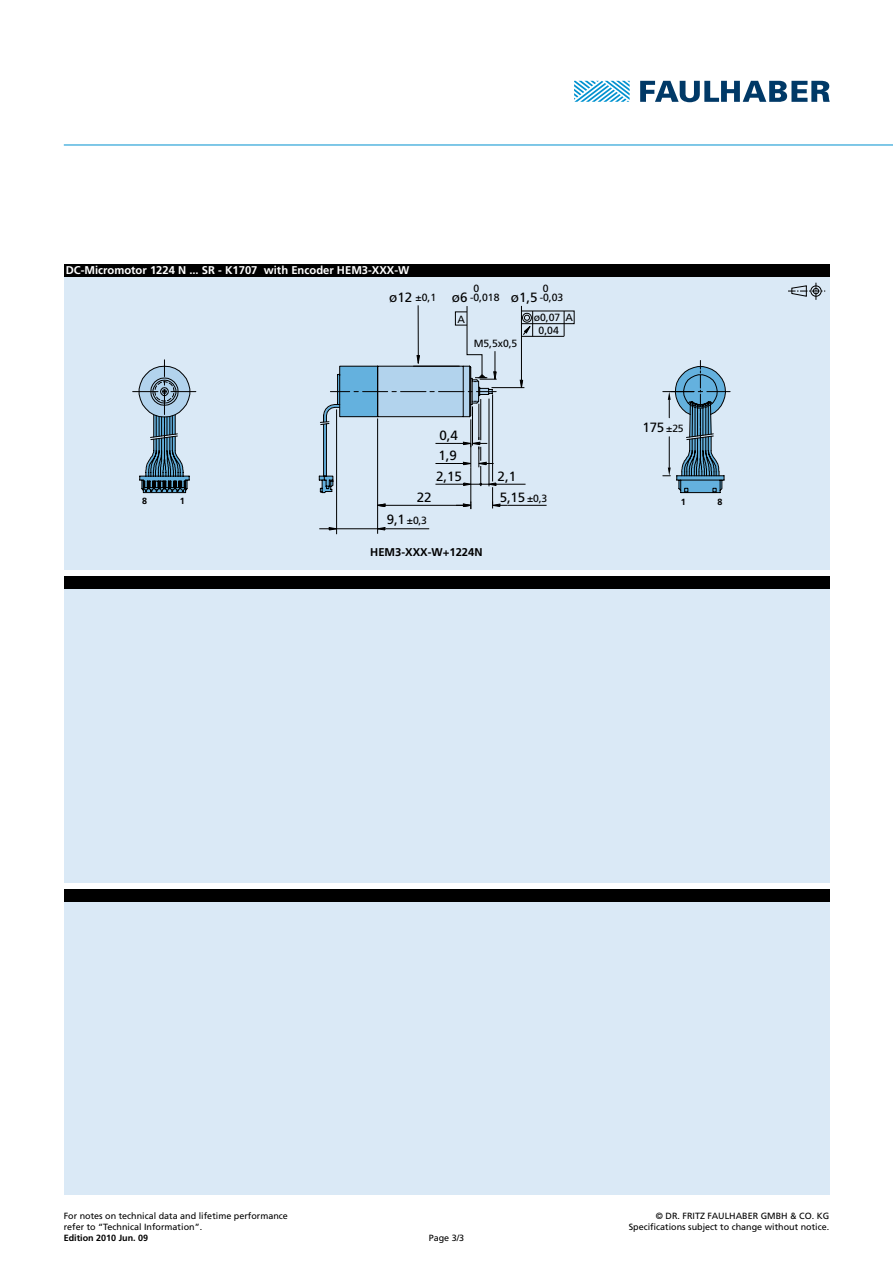
<style>
.page{position:relative;width:893px;height:1263px;background:#fff}
.page>*{position:absolute;margin:0;border:0;box-sizing:border-box;transform-origin:0 0}
.t1{font:13.35px/20.2px "Frutiger LT";letter-spacing:-.01em;color:#000}
.t2{font:700 11.25px "Frutiger LT";color:#fff}
.t3{font:700 11.25px "Frutiger LT";color:#000}
.t4{font:10.5px/8.9px "Frutiger LT";color:#000}
.t5{font:9px/10.8px "Frutiger LT";color:#000}
.t6{font:700 9px "Frutiger LT";color:#000}
.s1{font-size:13.35px}
.s2{font-size:10.5px}
</style>
<div class="page">
<hr style="left:64px;top:145px;width:829px;height:1px;background:#0092d0">
<svg style="left:574px;top:81px;width:56px;height:21px"></svg>
<svg style="left:640px;top:81px;width:190px;height:21px"></svg>
<div style="left:64px;top:901px;width:765px;height:294px;background:#dae9f6"></div>
<div style="left:64px;top:588px;width:765px;height:294px;background:#dae9f6"></div>
<div style="left:64px;top:276px;width:765px;height:294px;background:#dae9f6"></div>
<div style="left:64px;top:264px;width:765px;height:12px;background:#000"></div>
<div style="left:64px;top:889px;width:765px;height:12px;background:#000"></div>
<div style="left:64px;top:576px;width:765px;height:13px;background:#000"></div>
<svg style="left:662px;top:360px;width:68px;height:133px"></svg>
<hr style="left:491px;top:387px;width:33px;height:1px;background:#000">
<svg style="left:520px;top:380px;width:3px;height:9px"></svg>
<hr style="left:521px;top:306px;width:1px;height:74px;background:#000">
<div style="left:521px;top:311px;width:53px;height:13px;border:1px solid #000"></div>
<svg style="left:564px;top:311px;width:1px;height:25px"></svg>
<div style="left:522px;top:313px;width:10px;height:9px;border:1px solid #000;border-radius:50%"></div>
<hr style="left:521px;top:336px;width:43px;height:1px;background:#000">
<svg style="left:523px;top:311px;width:10px;height:25px"></svg>
<hr style="left:336px;top:409px;width:1px;height:125px;background:#000">
<hr style="left:385px;top:528px;width:44px;height:1px;background:#000">
<svg style="left:375px;top:527px;width:10px;height:3px"></svg>
<svg style="left:329px;top:527px;width:10px;height:3px"></svg>
<hr style="left:377px;top:418px;width:1px;height:116px;background:#000">
<hr style="left:319px;top:528px;width:63px;height:1px;background:#000">
<hr style="left:507px;top:505px;width:40px;height:1px;background:#000">
<hr style="left:496px;top:484px;width:30px;height:1px;background:#000">
<svg style="left:319px;top:305px;width:188px;height:204px"></svg>
<hr style="left:489px;top:399px;width:1px;height:87px;background:#000">
<hr style="left:492px;top:394px;width:1px;height:87px;background:#000">
<hr style="left:480px;top:399px;width:1px;height:41px;background:#000">
<hr style="left:472px;top:406px;width:1px;height:38px;background:#000">
<svg style="left:133px;top:360px;width:63px;height:133px"></svg>
<svg style="left:788px;top:283px;width:37px;height:17px"></svg>
<p class="t2" style="left:66px;top:264px;width:345px">DC-Micromotor 1224 N ... SR - K1707 with Encoder HEM3-XXX-W</p>
<p class="t4" style="left:473px;top:284px;width:7px">0</p>
<p class="t4" style="left:389px;top:293px;width:112px"><span class="s1">ø12</span> ±0,1 <span class="s1">ø6</span> -0,018</p>
<p class="t4" style="left:457px;top:315px;width:9px">A</p>
<h1 class="t1" style="left:511px;top:287px;width:28px">ø1,5</h1>
<p class="t4" style="left:540px;top:284px;width:25px;text-indent:3px">0 -0,03</p>
<p class="t4" style="left:539px;top:311px;width:36px;line-height:12.5px;text-indent:-5px">ø0,07 A<br>0,04</p>
<p class="t4" style="left:474px;top:339px;width:45px">M5,5x0,5</p>
<h1 class="t1" style="left:438px;top:425px;width:21px">0,4<br>1,9</h1>
<h1 class="t1" style="left:436px;top:466px;width:28px">2,15</h1>
<h1 class="t1" style="left:498px;top:466px;width:20px">2,1</h1>
<h1 class="t1" style="left:642px;top:417px;width:43px">175 <span class="s2">±25</span></h1>
<h1 class="t1" style="left:417px;top:487px;width:16px">22</h1>
<h1 class="t1" style="left:500px;top:487px;width:49px">5,15 <span class="s2">±0,3</span></h1>
<p class="t6" style="left:142px;top:496px;width:6px">8</p>
<p class="t6" style="left:180px;top:496px;width:6px">1</p>
<p class="t6" style="left:681px;top:496px;width:6px">1</p>
<p class="t6" style="left:717px;top:496px;width:6px">8</p>
<p class="t4" style="left:387px;top:516px;width:42px"><span class="s1">9,1</span> ±0,3</p>
<p class="t3" style="left:370px;top:545px;width:114px">HEM3-XXX-W+1224N</p>
<p class="t5" style="left:64px;top:1210px;width:226px">For notes on technical data and lifetime performance refer to “Technical Information”.</p>
<p class="t5" style="left:629px;top:1210px;width:202px;text-align:right">© DR. FRITZ FAULHABER GMBH &amp; CO. KG<br>Specifications subject to change without notice.</p>
<p class="t5" style="left:429px;top:1233px;width:37px">Page 3/3</p>
<p class="t6" style="left:64px;top:1233px;width:86px">Edition 2010 Jun. 09</p>
</div>
